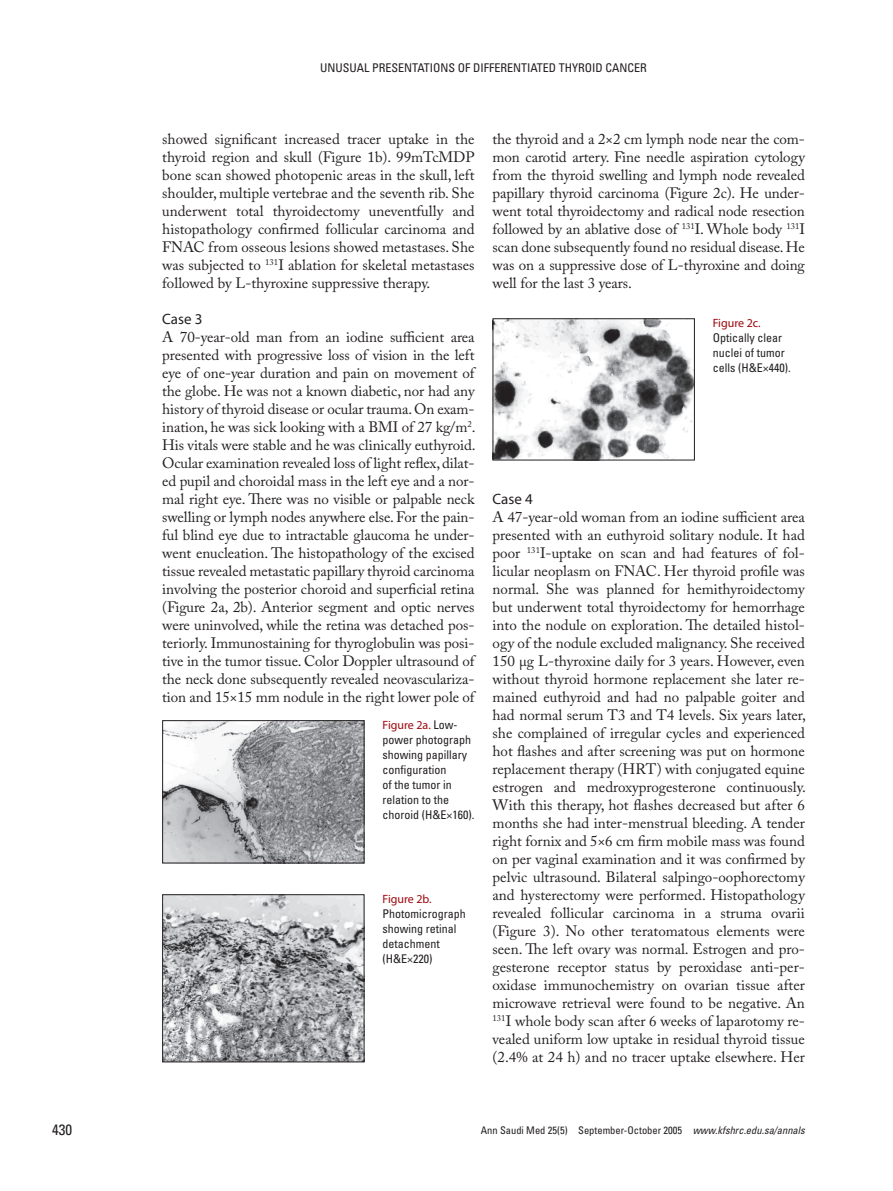
<style>
.page{position:relative;width:893px;height:1191px;background:#fff}
.page>*{position:absolute;margin:0;border:0;box-sizing:border-box;transform-origin:0 0}
.t1{font:15px/18px "Adobe Caslon Pro";letter-spacing:-.005em;color:#231f20;text-align:justify}
.t2{font:15px "Myriad Pro";color:#231f20}
.t3{font:condensed 15px "Univers LT Std";color:#231f20}
.t4{font:condensed 12px/15px "Univers LT Std";color:#231f20}
.t5{font:12px "Myriad Pro";color:#9d070d}
.t6{font:condensed 10.5px "Univers LT Std";color:#231f20}
.s1{font-family:"Univers LT Std";font-stretch:condensed;color:#231f20}
.s2{font-style:italic}
</style>
<div class="page">
<img style="left:164px;top:722px;width:198px;height:139px">
<div style="left:162px;top:720px;width:202px;height:143px;border:1px solid #231f20"></div>
<img style="left:164px;top:896px;width:198px;height:164px">
<div style="left:162px;top:894px;width:202px;height:168px;border:1px solid #231f20"></div>
<img style="left:495px;top:320px;width:198px;height:138px">
<div style="left:493px;top:318px;width:202px;height:142px;border:1px solid #231f20"></div>
<p class="t4" style="left:320px;top:60px;width:328px">Unusual presentations of differentiated thyroid cancer</p>
<p class="t1" style="left:162px;top:130px;width:314px">showed significant increased tracer uptake in the thyroid region and skull (Figure 1b). 99mTcMDP bone scan showed photopenic areas in the skull, left shoulder, multiple vertebrae and the seventh rib. She underwent total thyroidectomy uneventfully and histopathology confirmed follicular carcinoma and FNAC from osseous lesions showed metastases. She was subjected to <sup>131</sup>I ablation for skeletal metastases followed by L-thyroxine suppressive therapy.</p>
<p class="t2" style="left:162px;top:310px;width:42px">Case 3</p>
<p class="t1" style="left:162px;top:328px;width:315px">A 70-year-old man from an iodine sufficient area presented with progressive loss of vision in the left eye of one-year duration and pain on movement of the globe. He was not a known diabetic, nor had any history of thyroid disease or ocular trauma. On exam&shy;ination, he was sick looking with a BMI of 27 kg/m<sup>2</sup>.<br>His vitals were stable and he was clinically euthyroid.<br>Ocular examination revealed loss of light reflex, dilat&shy;ed pupil and choroidal mass in the left eye and a nor&shy;mal right eye. There was no visible or palpable neck swelling or lymph nodes anywhere else. For the pain&shy;ful blind eye due to intractable glaucoma he under&shy;went enucleation. The histopathology of the excised tissue revealed metastatic papillary thyroid carcinoma involving the posterior choroid and superficial retina (Figure 2a, 2b). Anterior segment and optic nerves were uninvolved, while the retina was detached pos&shy;teriorly. Immunostaining for thyroglobulin was posi&shy;tive in the tumor tissue. Color Doppler ultrasound of the neck done subsequently revealed neovasculariza&shy;tion and 15×15 mm nodule in the right lower pole of</p>
<p class="t5" style="left:382px;top:717px;width:76px">Figure 2a. <span class="s1">Low-</span></p>
<p class="t4" style="left:382px;top:732px;width:93px">power photograph showing papillary configuration<br>of the tumor in relation to the choroid (H&amp;E×160).</p>
<p class="t5" style="left:382px;top:891px;width:51px">Figure 2b.</p>
<p class="t4" style="left:382px;top:906px;width:85px">Photomicrograph showing retinal detachment (H&amp;E×220)</p>
<p class="t1" style="left:493px;top:130px;width:314px">the thyroid and a 2×2 cm lymph node near the com&shy;mon carotid artery. Fine needle aspiration cytology from the thyroid swelling and lymph node revealed papillary thyroid carcinoma (Figure 2c). He under&shy;went total thyroidectomy and radical node resection followed by an ablative dose of <sup>131</sup>I. Whole body <sup>131</sup>I scan done subsequently found no residual disease. He was on a suppressive dose of L-thyroxine and doing well for the last 3 years.</p>
<p class="t5" style="left:713px;top:315px;width:49px">Figure 2c.</p>
<p class="t4" style="left:713px;top:330px;width:79px">Optically clear nuclei of tumor cells (H&amp;E×440).</p>
<p class="t2" style="left:493px;top:490px;width:42px">Case 4</p>
<p class="t1" style="left:493px;top:508px;width:315px">A 47-year-old woman from an iodine sufficient area presented with an euthyroid solitary nodule. It had poor <sup>131</sup>I-uptake on scan and had features of fol&shy;licular neoplasm on FNAC. Her thyroid profile was normal. She was planned for hemithyroidectomy but underwent total thyroidectomy for hemorrhage into the nodule on exploration. The detailed histol&shy;ogy of the nodule excluded malignancy. She received 150 µg L-thyroxine daily for 3 years. However, even without thyroid hormone replacement she later re&shy;mained euthyroid and had no palpable goiter and had normal serum T3 and T4 levels. Six years later, she complained of irregular cycles and experienced hot flashes and after screening was put on hormone replacement therapy (HRT) with conjugated equine estrogen and medroxyprogesterone continuously.<br>With this therapy, hot flashes decreased but after 6 months she had inter-menstrual bleeding. A tender right fornix and 5×6 cm firm mobile mass was found on per vaginal examination and it was confirmed by pelvic ultrasound. Bilateral salpingo-oophorectomy and hysterectomy were performed. Histopathology revealed follicular carcinoma in a struma ovarii (Figure 3). No other teratomatous elements were seen. The left ovary was normal. Estrogen and pro&shy;gesterone receptor status by peroxidase anti-per&shy;oxidase immunochemistry on ovarian tissue after microwave retrieval were found to be negative. An <sup>131</sup>I whole body scan after 6 weeks of laparotomy re&shy;vealed uniform low uptake in residual thyroid tissue (2.4% at 24 h) and no tracer uptake elsewhere. Her</p>
<p class="t3" style="left:52px;top:1120px;width:21px">430</p>
<p class="t6" style="left:481px;top:1124px;width:326px">Ann Saudi Med 25(5) September-October 2005 <span class="s2">www.kfshrc.edu.sa/annals</span></p>
</div>
